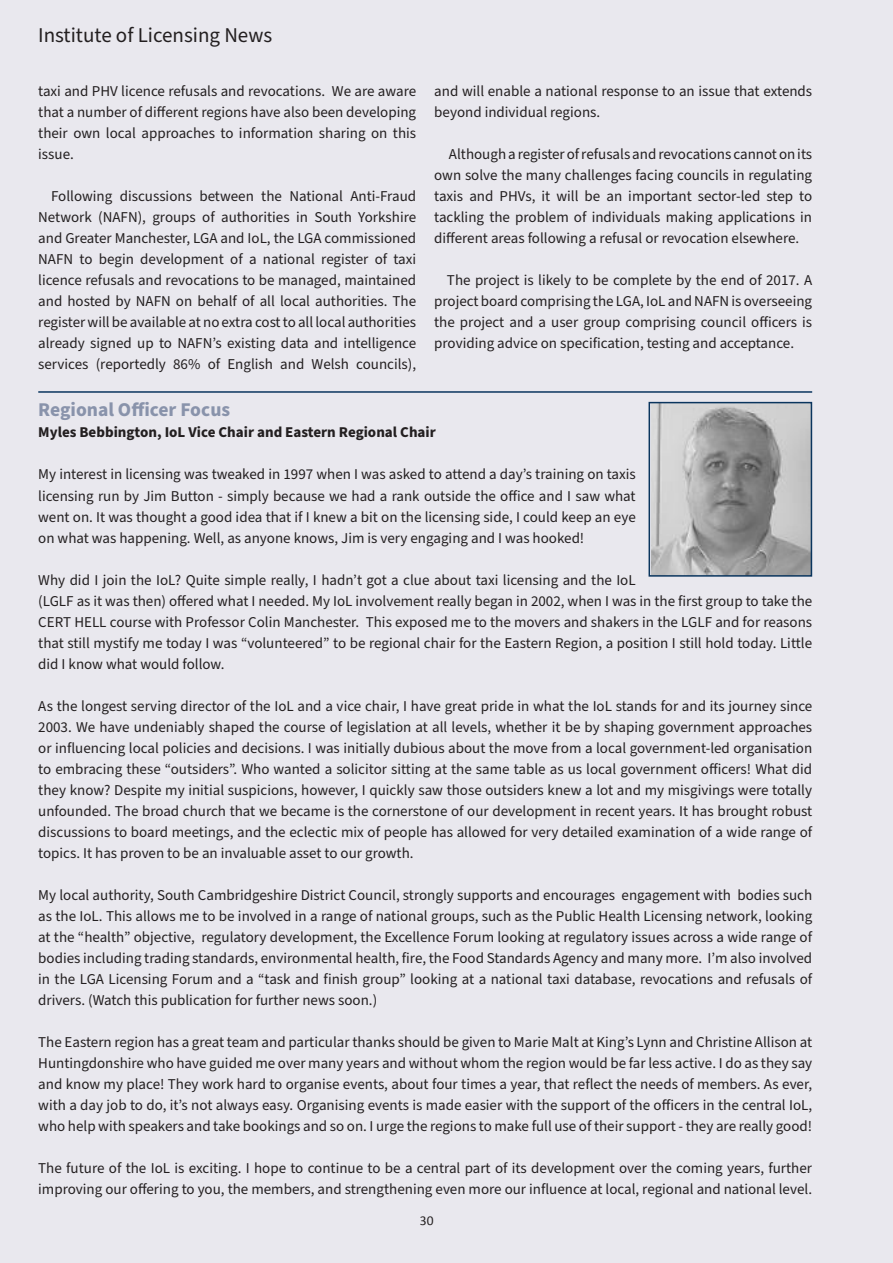
<style>
.page{position:relative;width:893px;height:1263px;background:#e9e8ee}
.page>*{position:absolute;margin:0;border:0;box-sizing:border-box;transform-origin:0 0}
.t1{font:21px "Source Sans Pro";color:#231f20}
.t2{font:700 19.5px "Source Sans Pro";color:#8993ab}
.t3{font:15px/21px "Source Sans Pro";color:#231f20;text-align:justify}
.t4{font:700 15px "Source Sans Pro";color:#231f20}
.t5{font:13.5px "Calibri";color:#231f20}
</style>
<div class="page">
<img style="left:652px;top:405px;width:157px;height:169px">
<div style="left:649px;top:402px;width:163px;height:175px;border:2px solid #0a355e"></div>
<hr style="left:38px;top:391px;width:774px;height:2px;background:#0a355e">
<h1 class="t1" style="left:38px;top:21px;width:236px">Institute of Licensing News</h1>
<p class="t3" style="left:38px;top:81px;width:379px">taxi and PHV licence refusals and revocations. We are aware that a number of different regions have also been developing their own local approaches to information sharing on this issue.</p>
<p class="t3" style="left:38px;top:186px;width:379px;text-indent:13px">Following discussions between the National Anti-Fraud Network (NAFN), groups of authorities in South Yorkshire and Greater Manchester, LGA and IoL, the LGA commissioned NAFN to begin development of a national register of taxi licence refusals and revocations to be managed, maintained and hosted by NAFN on behalf of all local authorities. The register will be available at no extra cost to all local authorities already signed up to NAFN’s existing data and intelligence services (reportedly 86% of English and Welsh councils),</p>
<p class="t3" style="left:434px;top:81px;width:379px">and will enable a national response to an issue that extends beyond individual regions.</p>
<p class="t3" style="left:434px;top:144px;width:379px;text-indent:15px">Although a register of refusals and revocations cannot on its own solve the many challenges facing councils in regulating taxis and PHVs, it will be an important sector-led step to tackling the problem of individuals making applications in different areas following a refusal or revocation elsewhere.</p>
<p class="t3" style="left:434px;top:270px;width:379px;text-indent:13px">The project is likely to be complete by the end of 2017. A project board comprising the LGA, IoL and NAFN is overseeing the project and a user group comprising council officers is providing advice on specification, testing and acceptance.</p>
<h2 class="t2" style="left:38px;top:397px;width:193px">Regional Officer Focus</h2>
<p class="t4" style="left:38px;top:422px;width:399px">Myles Bebbington, IoL Vice Chair and Eastern Regional Chair</p>
<p class="t3" style="left:38px;top:464px;width:599px">My interest in licensing was tweaked in 1997 when I was asked to attend a day’s training on taxis licensing run by Jim Button - simply because we had a rank outside the office and I saw what went on. It was thought a good idea that if I knew a bit on the licensing side, I could keep an eye on what was happening. Well, as anyone knows, Jim is very engaging and I was hooked!</p>
<p class="t3" style="left:38px;top:569px;width:775px;text-align:left">Why did I join the IoL? Quite simple really, I hadn’t got a clue about taxi licensing and the IoL<br>(LGLF as it was then) offered what I needed. My IoL involvement really began in 2002, when I was in the first group to take the CERT HELL course with Professor Colin Manchester. This exposed me to the movers and shakers in the LGLF and for reasons that still mystify me today I was “volunteered” to be regional chair for the Eastern Region, a position I still hold today. Little did I know what would follow.</p>
<p class="t3" style="left:38px;top:695px;width:775px">As the longest serving director of the IoL and a vice chair, I have great pride in what the IoL stands for and its journey since 2003. We have undeniably shaped the course of legislation at all levels, whether it be by shaping government approaches or influencing local policies and decisions. I was initially dubious about the move from a local government-led organisation to embracing these “outsiders”. Who wanted a solicitor sitting at the same table as us local government officers! What did they know? Despite my initial suspicions, however, I quickly saw those outsiders knew a lot and my misgivings were totally unfounded. The broad church that we became is the cornerstone of our development in recent years. It has brought robust discussions to board meetings, and the eclectic mix of people has allowed for very detailed examination of a wide range of topics. It has proven to be an invaluable asset to our growth.</p>
<p class="t3" style="left:38px;top:884px;width:775px">My local authority, South Cambridgeshire District Council, strongly supports and encourages engagement with bodies such as the IoL. This allows me to be involved in a range of national groups, such as the Public Health Licensing network, looking at the “health” objective, regulatory development, the Excellence Forum looking at regulatory issues across a wide range of bodies including trading standards, environmental health, fire, the Food Standards Agency and many more. I’m also involved in the LGA Licensing Forum and a “task and finish group” looking at a national taxi database, revocations and refusals of drivers. (Watch this publication for further news soon.)</p>
<p class="t3" style="left:38px;top:1031px;width:775px">The Eastern region has a great team and particular thanks should be given to Marie Malt at King’s Lynn and Christine Allison at Huntingdonshire who have guided me over many years and without whom the region would be far less active. I do as they say and know my place! They work hard to organise events, about four times a year, that reflect the needs of members. As ever, with a day job to do, it’s not always easy. Organising events is made easier with the support of the officers in the central IoL, who help with speakers and take bookings and so on. I urge the regions to make full use of their support - they are really good!</p>
<p class="t3" style="left:38px;top:1157px;width:775px">The future of the IoL is exciting. I hope to continue to be a central part of its development over the coming years, further improving our offering to you, the members, and strengthening even more our influence at local, regional and national level.</p>
<p class="t5" style="left:420px;top:1211px;width:15px">30</p>
</div>
